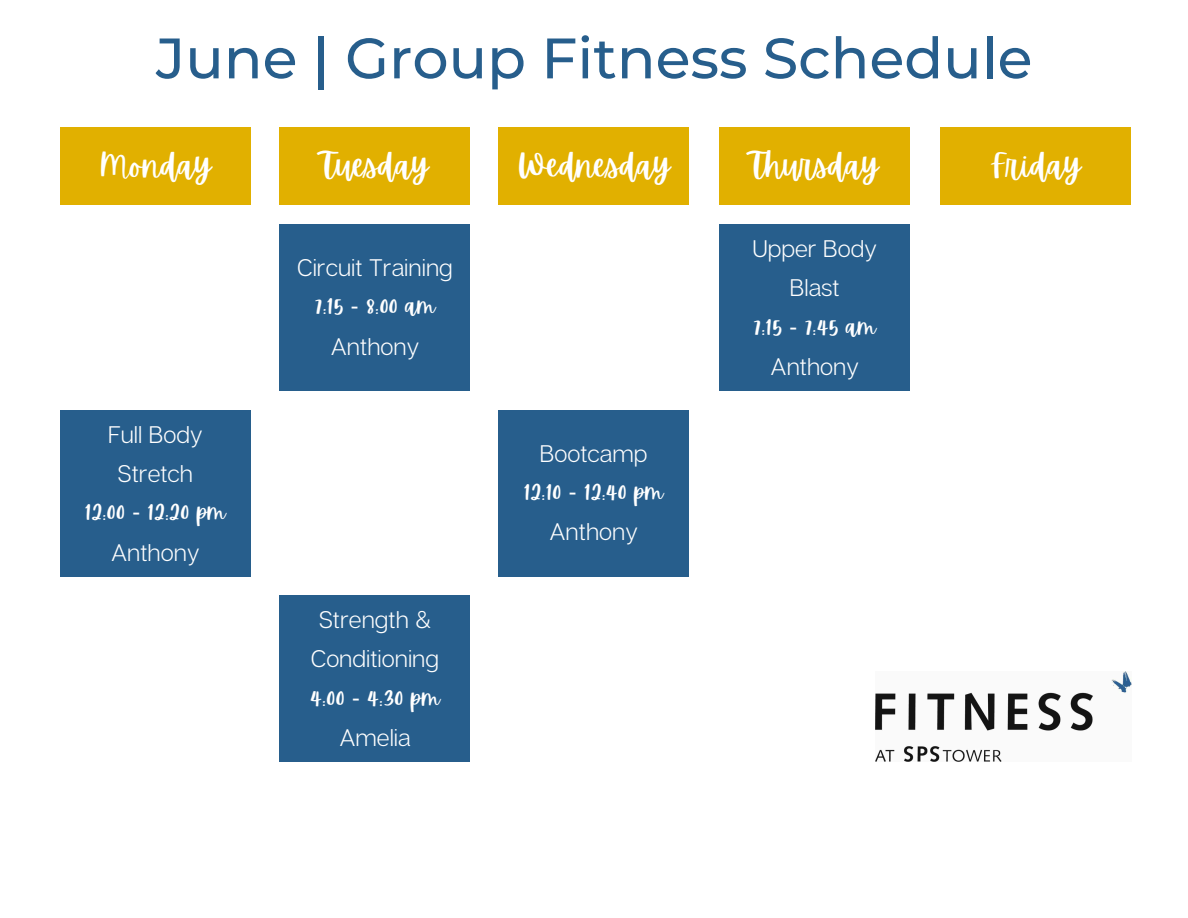
<style>
.page{position:relative;width:1188px;height:918px;background:#fff}
.page>*{position:absolute;margin:0;border:0;box-sizing:border-box;transform-origin:0 0}
.t1{font:500 57px "Montserrat";color:#275e8c}
.t2{font:33px "Apricots";color:#fff}
.t3{font:300 24px/39.3px "Articulat CF";color:#fff;text-align:center}
.t4{font:24px "Apricots";color:#fff}
.s1{font-family:"Noto Sans"}
</style>
<div class="page">
<div style="left:60px;top:127px;width:191px;height:78px;background:#e1b000"></div>
<div style="left:498px;top:127px;width:191px;height:78px;background:#e1b000"></div>
<div style="left:498px;top:410px;width:191px;height:166px;background:#275e8c"></div>
<div style="left:280px;top:595px;width:190px;height:167px;background:#275e8c"></div>
<div style="left:279px;top:127px;width:191px;height:78px;background:#e1b000"></div>
<div style="left:280px;top:224px;width:190px;height:167px;background:#275e8c"></div>
<div style="left:719px;top:127px;width:191px;height:78px;background:#e1b000"></div>
<div style="left:941px;top:127px;width:190px;height:78px;background:#e1b000"></div>
<div style="left:719px;top:224px;width:191px;height:167px;background:#275e8c"></div>
<img style="left:875px;top:672px;width:257px;height:90px">
<div style="left:60px;top:410px;width:190px;height:166px;background:#275e8c"></div>
<h2 class="t1" style="left:156px;top:23px;width:878px">June | Group Fitness Schedule</h2>
<h1 class="t2" style="left:100px;top:146px;width:113px">Monday</h1>
<p class="t3" style="left:108px;top:414px;width:96px">Full Body</p>
<p class="t3" style="left:117px;top:453px;width:77px">Stretch</p>
<p class="t4" style="left:85px;top:498px;width:143px">12:00 <span class="s1">-</span> 12:20 pm</p>
<p class="t3" style="left:111px;top:532px;width:90px">Anthony</p>
<p class="t2" style="left:321px;top:146px;width:109px">Tuesday</p>
<p class="t3" style="left:297px;top:247px;width:157px">Circuit Training</p>
<p class="t4" style="left:315px;top:292px;width:122px">7:15 <span class="s1">-</span> 8:00 am</p>
<p class="t3" style="left:331px;top:326px;width:90px">Anthony</p>
<p class="t3" style="left:311px;top:599px;width:130px">Strength &amp;<br>Conditioning</p>
<p class="t4" style="left:310px;top:683px;width:131px">4:00 <span class="s1">-</span> 4:30 pm</p>
<p class="t3" style="left:339px;top:717px;width:73px">Amelia</p>
<h2 class="t2" style="left:517px;top:146px;width:154px">Wednesday</h2>
<h2 class="t3" style="left:540px;top:433px;width:109px">Bootcamp</h2>
<h2 class="t4" style="left:524px;top:478px;width:141px">12:10 <span class="s1">-</span> 12:40 pm</h2>
<h2 class="t3" style="left:549px;top:512px;width:90px">Anthony</h2>
<p class="t2" style="left:750px;top:146px;width:130px">Thursday</p>
<p class="t2" style="left:991px;top:146px;width:92px">Friday</p>
<p class="t3" style="left:753px;top:228px;width:126px">Upper Body</p>
<p class="t3" style="left:790px;top:268px;width:51px">Blast</p>
<p class="t4" style="left:753px;top:312px;width:124px">7:15 <span class="s1">-</span> 7:45 am</p>
<p class="t3" style="left:771px;top:346px;width:90px">Anthony</p>
</div>
